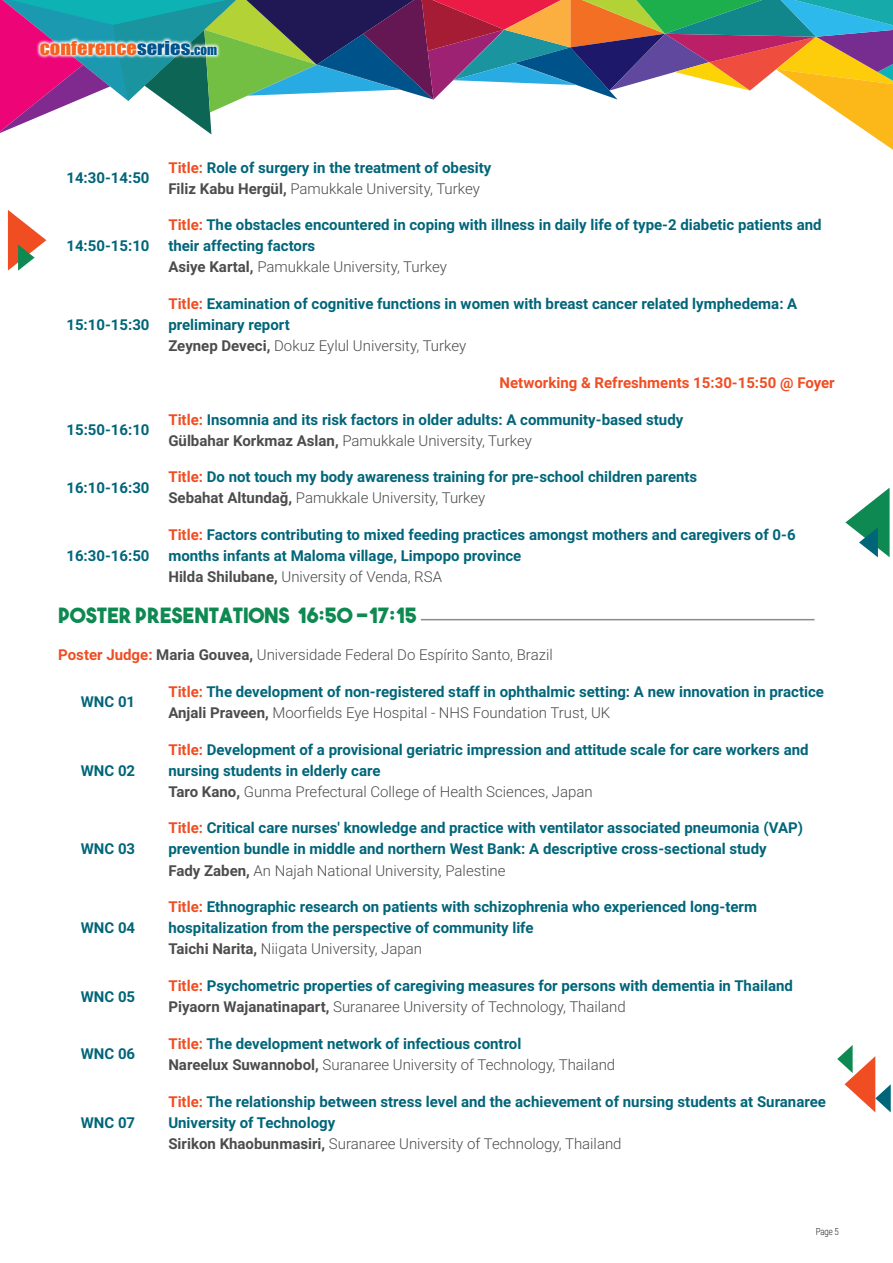
<style>
.page{position:relative;width:893px;height:1263px;background:#fff}
.page>*{position:absolute;margin:0;border:0;box-sizing:border-box;transform-origin:0 0}
.t1{font:21px "The Bold Font";color:#0d8951}
.t2{font:17.7px "Impact";color:#f36421;scale:1.16 1}
.t3{font:700 15px/21px "Roboto";color:#016579}
.t4{font:300 15px "Roboto";color:#4b4c4d}
.t5{font:700 15px "Roboto";color:#f04d22}
.t6{font:300 9.75px "Roboto";color:#231f20;scale:.8 1}
.s1{color:#00548e}
.s2{font-size:12.6px;color:#00548e}
.s3{color:#f04d22}
.s4{color:#4b4c4d}
.s5{font-weight:300;color:#4b4c4d}
.s6{font-weight:700;color:#f04d22}
.s7{font-weight:700}
</style>
<div class="page">
<svg style="left:0;top:0;width:893px;height:150px"></svg>
<svg style="left:845px;top:488px;width:45px;height:69px"></svg>
<svg style="left:837px;top:1045px;width:54px;height:67px"></svg>
<svg style="left:36px;top:37px;width:185px;height:22px"></svg>
<svg style="left:8px;top:210px;width:38px;height:61px"></svg>
<hr style="left:421px;top:619px;width:393px;height:1px;background:#898b8e">
<p class="t2" style="left:40px;top:34px;width:154px">CONFERENCE<span class="s1">SERIES.</span><span class="s2">COM</span></p>
<p class="t3" style="left:66px;top:167px;width:85px">14:30-14:50</p>
<p class="t3" style="left:168px;top:156px;width:325px"><span class="s3">Title:</span> Role of surgery in the treatment of obesity<br><span class="s4">Filiz Kabu Hergül,</span> <span class="s5">Pamukkale University, Turkey</span></p>
<p class="t3" style="left:66px;top:235px;width:85px">14:50-15:10</p>
<p class="t3" style="left:66px;top:314px;width:85px">15:10-15:30</p>
<p class="t3" style="left:168px;top:214px;width:655px"><span class="s3">Title:</span> The obstacles encountered in coping with illness in daily life of type-2 diabetic patients and their affecting factors<br><span class="s4">Asiye Kartal,</span> <span class="s5">Pamukkale University, Turkey</span></p>
<p class="t3" style="left:168px;top:293px;width:630px"><span class="s3">Title:</span> Examination of cognitive functions in women with breast cancer related lymphedema: A preliminary report<br><span class="s4">Zeynep Deveci,</span> <span class="s5">Dokuz Eylul University, Turkey</span></p>
<p class="t5" style="left:500px;top:372px;width:337px">Networking &amp; Refreshments 15:30-15:50 @ Foyer</p>
<p class="t3" style="left:66px;top:419px;width:85px">15:50-16:10</p>
<p class="t3" style="left:168px;top:408px;width:516px"><span class="s3">Title:</span> Insomnia and its risk factors in older adults: A community-based study<br><span class="s4">Gülbahar Korkmaz Aslan,</span> <span class="s5">Pamukkale University, Turkey</span></p>
<p class="t3" style="left:66px;top:476px;width:85px">16:10-16:30</p>
<p class="t3" style="left:168px;top:466px;width:530px"><span class="s3">Title:</span> Do not touch my body awareness training for pre-school children parents<br><span class="s4">Sebahat Altundağ,</span> <span class="s5">Pamukkale University, Turkey</span></p>
<p class="t3" style="left:168px;top:524px;width:629px"><span class="s3">Title:</span> Factors contributing to mixed feeding practices amongst mothers and caregivers of 0-6 months infants at Maloma village, Limpopo province<br><span class="s4">Hilda Shilubane,</span> <span class="s5">University of Venda, RSA</span></p>
<p class="t1" style="left:58px;top:602px;width:360px">POSTER PRESENTATIONS 16:50 -17:15</p>
<p class="t4" style="left:58px;top:644px;width:496px"><span class="s6">Poster Judge:</span> <span class="s7">Maria Gouvea,</span> Universidade Federal Do Espírito Santo, Brazil</p>
<p class="t3" style="left:81px;top:691px;width:56px">WNC 01</p>
<p class="t3" style="left:168px;top:680px;width:657px"><span class="s3">Title:</span> The development of non-registered staff in ophthalmic setting: A new innovation in practice<br><span class="s4">Anjali Praveen,</span> <span class="s5">Moorfields Eye Hospital - NHS Foundation Trust, UK</span></p>
<p class="t3" style="left:66px;top:545px;width:85px">16:30-16:50</p>
<p class="t3" style="left:81px;top:759px;width:56px">WNC 02</p>
<p class="t3" style="left:81px;top:838px;width:56px">WNC 03</p>
<p class="t3" style="left:81px;top:917px;width:56px">WNC 04</p>
<p class="t3" style="left:168px;top:738px;width:642px"><span class="s3">Title:</span> Development of a provisional geriatric impression and attitude scale for care workers and nursing students in elderly care<br><span class="s4">Taro Kano,</span> <span class="s5">Gunma Prefectural College of Health Sciences, Japan</span></p>
<p class="t3" style="left:168px;top:817px;width:636px"><span class="s3">Title:</span> Critical care nurses' knowledge and practice with ventilator associated pneumonia (VAP) prevention bundle in middle and northern West Bank: A descriptive cross-sectional study<br><span class="s4">Fady Zaben,</span> <span class="s5">An Najah National University, Palestine</span></p>
<p class="t3" style="left:168px;top:896px;width:590px"><span class="s3">Title:</span> Ethnographic research on patients with schizophrenia who experienced long-term hospitalization from the perspective of community life<br><span class="s4">Taichi Narita,</span> <span class="s5">Niigata University, Japan</span></p>
<p class="t3" style="left:81px;top:985px;width:56px">WNC 05</p>
<p class="t3" style="left:168px;top:975px;width:626px"><span class="s3">Title:</span> Psychometric properties of caregiving measures for persons with dementia in Thailand<br><span class="s4">Piyaorn Wajanatinapart,</span> <span class="s5">Suranaree University of Technology, Thailand</span></p>
<p class="t3" style="left:81px;top:1043px;width:56px">WNC 06</p>
<p class="t3" style="left:168px;top:1032px;width:448px"><span class="s3">Title:</span> The development network of infectious control<br><span class="s4">Nareelux Suwannobol,</span> <span class="s5">Suranaree University of Technology, Thailand</span></p>
<p class="t3" style="left:81px;top:1111px;width:56px">WNC 07</p>
<p class="t3" style="left:168px;top:1090px;width:659px"><span class="s3">Title:</span> The relationship between stress level and the achievement of nursing students at Suranaree<br>University of Technology<br><span class="s4">Sirikon Khaobunmasiri,</span> <span class="s5">Suranaree University of Technology, Thailand</span></p>
<p class="t6" style="left:816px;top:1225px;width:30px">Page 5</p>
</div>
